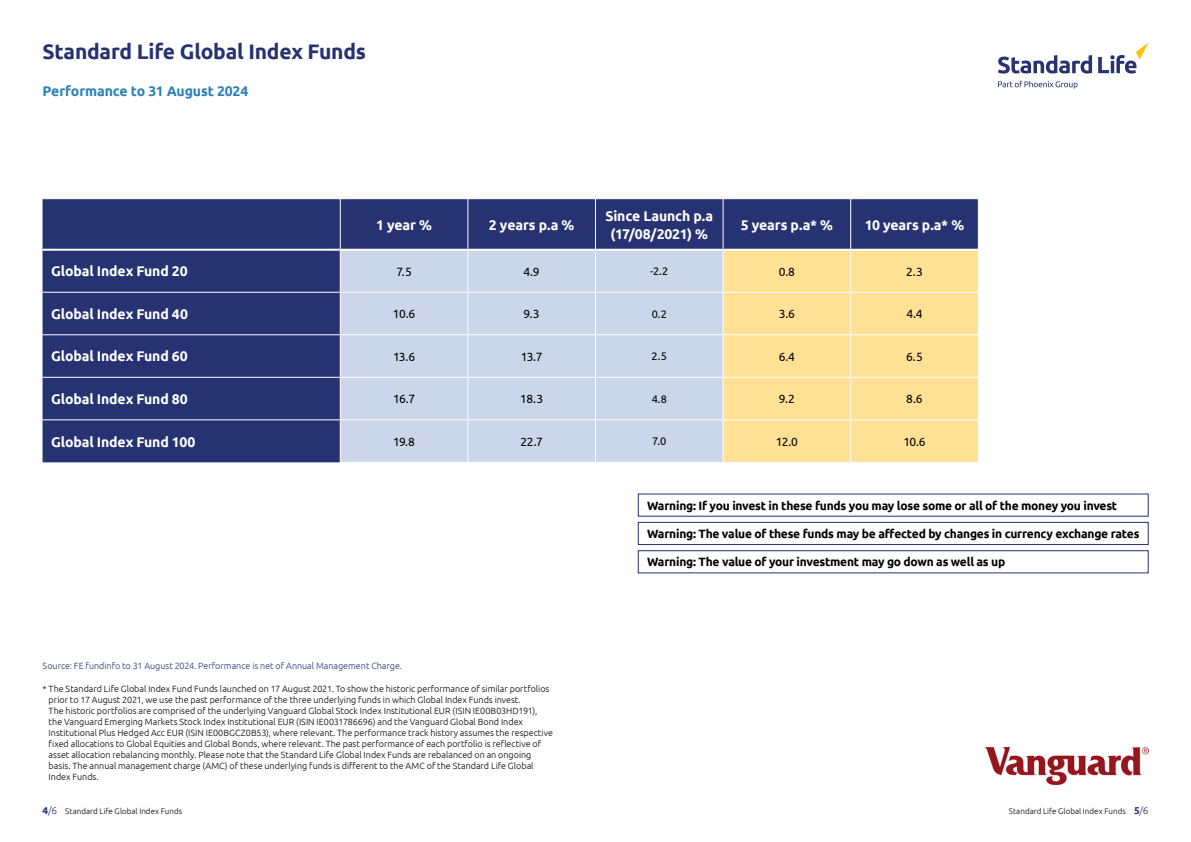
<style>
.page{position:relative;width:1191px;height:842px;background:#fff}
.page>*{position:absolute;margin:0;border:0;box-sizing:border-box;transform-origin:0 0}
.t1{font:700 21px "Ubuntu";letter-spacing:-.01em;color:#263272}
.t2{font:700 14px/18px "Ubuntu";letter-spacing:-.01em;color:#fff;text-align:center}
.t3{font:700 14px "Ubuntu";letter-spacing:-.01em;color:#2b81b8}
.t4{font:700 12px "Ubuntu";letter-spacing:-.02em;color:#000}
.t5{font:12px "Ubuntu";letter-spacing:-.06em;color:#000}
.t6{font:11px "Ubuntu";color:#000}
.t7{font:300 9px/11px "Ubuntu";color:#000}
.t8{font:300 9px "Ubuntu";color:#263272}
.t9{font:300 8px "Ubuntu";letter-spacing:.005em;color:#000}
.s1{font-weight:700;font-size:10px;color:#263272}
.s2{font-size:10px;color:#263272}
</style>
<div class="page">
<img style="left:986px;top:748px;width:162px;height:36px">
<svg style="left:998px;top:55px;width:94px;height:19px"></svg>
<svg style="left:1098px;top:43px;width:50px;height:31px"></svg>
<svg style="left:998px;top:81px;width:79px;height:8px"></svg>
<div style="left:43px;top:199px;width:934px;height:263px;background:#263272"></div>
<div style="left:341px;top:251px;width:381px;height:211px;background:#cbd6eb"></div>
<div style="left:723px;top:251px;width:255px;height:211px;background:#ffe195"></div>
<hr style="left:43px;top:292px;width:297px;height:1px;background:#fff">
<hr style="left:43px;top:334px;width:297px;height:1px;background:#fff">
<hr style="left:43px;top:377px;width:297px;height:1px;background:#fff">
<hr style="left:43px;top:419px;width:297px;height:1px;background:#fff">
<hr style="left:43px;top:249px;width:297px;height:2px;background:#fff">
<hr style="left:341px;top:249px;width:126px;height:2px;background:#fff">
<hr style="left:468px;top:249px;width:127px;height:2px;background:#fff">
<hr style="left:596px;top:249px;width:126px;height:2px;background:#fff">
<hr style="left:723px;top:249px;width:127px;height:2px;background:#fff">
<hr style="left:851px;top:249px;width:127px;height:2px;background:#fff">
<hr style="left:467px;top:250px;width:1px;height:42px;background:#fff">
<hr style="left:595px;top:250px;width:1px;height:42px;background:#fff">
<hr style="left:722px;top:250px;width:1px;height:42px;background:#fff">
<hr style="left:850px;top:250px;width:1px;height:42px;background:#fff">
<hr style="left:340px;top:292px;width:128px;height:1px;background:#fff">
<hr style="left:468px;top:292px;width:127px;height:1px;background:#fff">
<hr style="left:467px;top:293px;width:1px;height:41px;background:#fff">
<hr style="left:595px;top:292px;width:128px;height:1px;background:#fff">
<hr style="left:595px;top:293px;width:1px;height:41px;background:#fff">
<hr style="left:723px;top:292px;width:127px;height:1px;background:#fff">
<hr style="left:722px;top:293px;width:1px;height:41px;background:#fff">
<hr style="left:850px;top:292px;width:128px;height:1px;background:#fff">
<hr style="left:850px;top:293px;width:1px;height:41px;background:#fff">
<hr style="left:340px;top:334px;width:128px;height:1px;background:#fff">
<hr style="left:468px;top:334px;width:127px;height:1px;background:#fff">
<hr style="left:467px;top:335px;width:1px;height:42px;background:#fff">
<hr style="left:595px;top:334px;width:128px;height:1px;background:#fff">
<hr style="left:595px;top:335px;width:1px;height:42px;background:#fff">
<hr style="left:723px;top:334px;width:127px;height:1px;background:#fff">
<hr style="left:722px;top:335px;width:1px;height:42px;background:#fff">
<hr style="left:850px;top:334px;width:128px;height:1px;background:#fff">
<hr style="left:850px;top:335px;width:1px;height:42px;background:#fff">
<hr style="left:340px;top:377px;width:128px;height:1px;background:#fff">
<hr style="left:468px;top:377px;width:127px;height:1px;background:#fff">
<hr style="left:467px;top:378px;width:1px;height:41px;background:#fff">
<hr style="left:595px;top:377px;width:128px;height:1px;background:#fff">
<hr style="left:595px;top:378px;width:1px;height:41px;background:#fff">
<hr style="left:723px;top:377px;width:127px;height:1px;background:#fff">
<hr style="left:722px;top:378px;width:1px;height:41px;background:#fff">
<hr style="left:850px;top:377px;width:128px;height:1px;background:#fff">
<hr style="left:850px;top:378px;width:1px;height:41px;background:#fff">
<hr style="left:340px;top:419px;width:128px;height:1px;background:#fff">
<hr style="left:468px;top:419px;width:127px;height:1px;background:#fff">
<hr style="left:467px;top:420px;width:1px;height:42px;background:#fff">
<hr style="left:595px;top:419px;width:128px;height:1px;background:#fff">
<hr style="left:595px;top:420px;width:1px;height:42px;background:#fff">
<hr style="left:723px;top:419px;width:127px;height:1px;background:#fff">
<hr style="left:722px;top:420px;width:1px;height:42px;background:#fff">
<hr style="left:850px;top:419px;width:128px;height:1px;background:#fff">
<hr style="left:850px;top:420px;width:1px;height:42px;background:#fff">
<hr style="left:340px;top:199px;width:1px;height:51px;background:#fff">
<hr style="left:467px;top:199px;width:1px;height:51px;background:#fff">
<hr style="left:595px;top:199px;width:1px;height:51px;background:#fff">
<hr style="left:722px;top:199px;width:1px;height:51px;background:#fff">
<hr style="left:850px;top:199px;width:1px;height:51px;background:#fff">
<hr style="left:340px;top:250px;width:1px;height:42px;background:#fff">
<hr style="left:340px;top:293px;width:1px;height:41px;background:#fff">
<hr style="left:340px;top:335px;width:1px;height:42px;background:#fff">
<hr style="left:340px;top:378px;width:1px;height:41px;background:#fff">
<hr style="left:340px;top:420px;width:1px;height:42px;background:#fff">
<div style="left:638px;top:550px;width:510px;height:23px;border:1px solid #263272"></div>
<div style="left:638px;top:522px;width:510px;height:23px;border:1px solid #263272"></div>
<h1 class="t1" style="left:43px;top:39px;width:325px">Standard Life Global Index Funds</h1>
<h2 class="t3" style="left:43px;top:82px;width:207px">Performance to 31 August 2024</h2>
<h2 class="t2" style="left:376px;top:215px;width:57px">1 year %</h2>
<h2 class="t2" style="left:489px;top:215px;width:87px">2 years p.a %</h2>
<h2 class="t2" style="left:605px;top:206px;width:109px">Since Launch p.a (17/08/2021) %</h2>
<h2 class="t2" style="left:741px;top:215px;width:94px">5 years p.a* %</h2>
<h2 class="t2" style="left:864px;top:215px;width:101px">10 years p.a* %</h2>
<h2 class="t2" style="left:51px;top:262px;width:138px">Global Index Fund 20</h2>
<h3 class="t5" style="left:396px;top:264px;width:17px">7.5</h3>
<h3 class="t5" style="left:523px;top:264px;width:18px">4.9</h3>
<p class="t6" style="left:650px;top:265px;width:20px">-2.2</p>
<h3 class="t5" style="left:778px;top:264px;width:18px">0.8</h3>
<h3 class="t5" style="left:906px;top:264px;width:18px">2.3</h3>
<h2 class="t2" style="left:51px;top:305px;width:138px">Global Index Fund 40</h2>
<h3 class="t5" style="left:393px;top:307px;width:24px">10.6</h3>
<h3 class="t5" style="left:523px;top:307px;width:18px">9.3</h3>
<p class="t6" style="left:651px;top:307px;width:17px">0.2</p>
<h3 class="t5" style="left:779px;top:307px;width:18px">3.6</h3>
<h3 class="t5" style="left:906px;top:307px;width:18px">4.4</h3>
<h2 class="t2" style="left:51px;top:347px;width:138px">Global Index Fund 60</h2>
<h3 class="t5" style="left:393px;top:349px;width:24px">13.6</h3>
<h3 class="t5" style="left:521px;top:349px;width:23px">13.7</h3>
<p class="t6" style="left:651px;top:350px;width:17px">2.5</p>
<h3 class="t5" style="left:778px;top:349px;width:18px">6.4</h3>
<h3 class="t5" style="left:906px;top:349px;width:18px">6.5</h3>
<h2 class="t2" style="left:51px;top:390px;width:138px">Global Index Fund 80</h2>
<h3 class="t5" style="left:393px;top:392px;width:24px">16.7</h3>
<h3 class="t5" style="left:520px;top:392px;width:24px">18.3</h3>
<p class="t6" style="left:651px;top:392px;width:17px">4.8</p>
<h3 class="t5" style="left:779px;top:392px;width:18px">9.2</h3>
<h3 class="t5" style="left:906px;top:392px;width:18px">8.6</h3>
<h2 class="t2" style="left:51px;top:432px;width:146px">Global Index Fund 100</h2>
<h3 class="t5" style="left:393px;top:434px;width:23px">19.8</h3>
<h3 class="t5" style="left:520px;top:434px;width:24px">22.7</h3>
<p class="t6" style="left:652px;top:435px;width:16px">7.0</p>
<h3 class="t5" style="left:776px;top:434px;width:24px">12.0</h3>
<h3 class="t5" style="left:903px;top:434px;width:24px">10.6</h3>
<h3 class="t4" style="left:647px;top:498px;width:472px">Warning: If you invest in these funds you may lose some or all of the money you invest</h3>
<h3 class="t4" style="left:647px;top:526px;width:494px">Warning: The value of these funds may be affected by changes in currency exchange rates</h3>
<p class="t8" style="left:43px;top:661px;width:361px">Source: FE fundinfo to 31 August 2024. Performance is net of Annual Management Charge.</p>
<p class="t7" style="left:49px;top:683px;width:506px;text-indent:-6px">* The Standard Life Global Index Fund Funds launched on 17 August 2021. To show the historic performance of similar portfolios prior to 17 August 2021, we use the past performance of the three underlying funds in which Global Index Funds invest.<br>The historic portfolios are comprised of the underlying Vanguard Global Stock Index Institutional EUR (ISIN IE00B03HD191), the Vanguard Emerging Markets Stock Index Institutional EUR (ISIN IE0031786696) and the Vanguard Global Bond Index Institutional Plus Hedged Acc EUR (ISIN IE00BGCZ0B53), where relevant. The performance track history assumes the respective fixed allocations to Global Equities and Global Bonds, where relevant. The past performance of each portfolio is reflective of asset allocation rebalancing monthly. Please note that the Standard Life Global Index Funds are rebalanced on an ongoing basis. The annual management charge (AMC) of these underlying funds is different to the AMC of the Standard Life Global Index Funds.</p>
<h3 class="t4" style="left:647px;top:555px;width:360px">Warning: The value of your investment may go down as well as up</h3>
<p class="t9" style="left:43px;top:806px;width:141px"><span class="s1">4</span><span class="s2">/6</span> Standard Life Global Index Funds</p>
<p class="t9" style="left:1008px;top:806px;width:141px">Standard Life Global Index Funds <span class="s1">5</span><span class="s2">/6</span></p>
</div>
